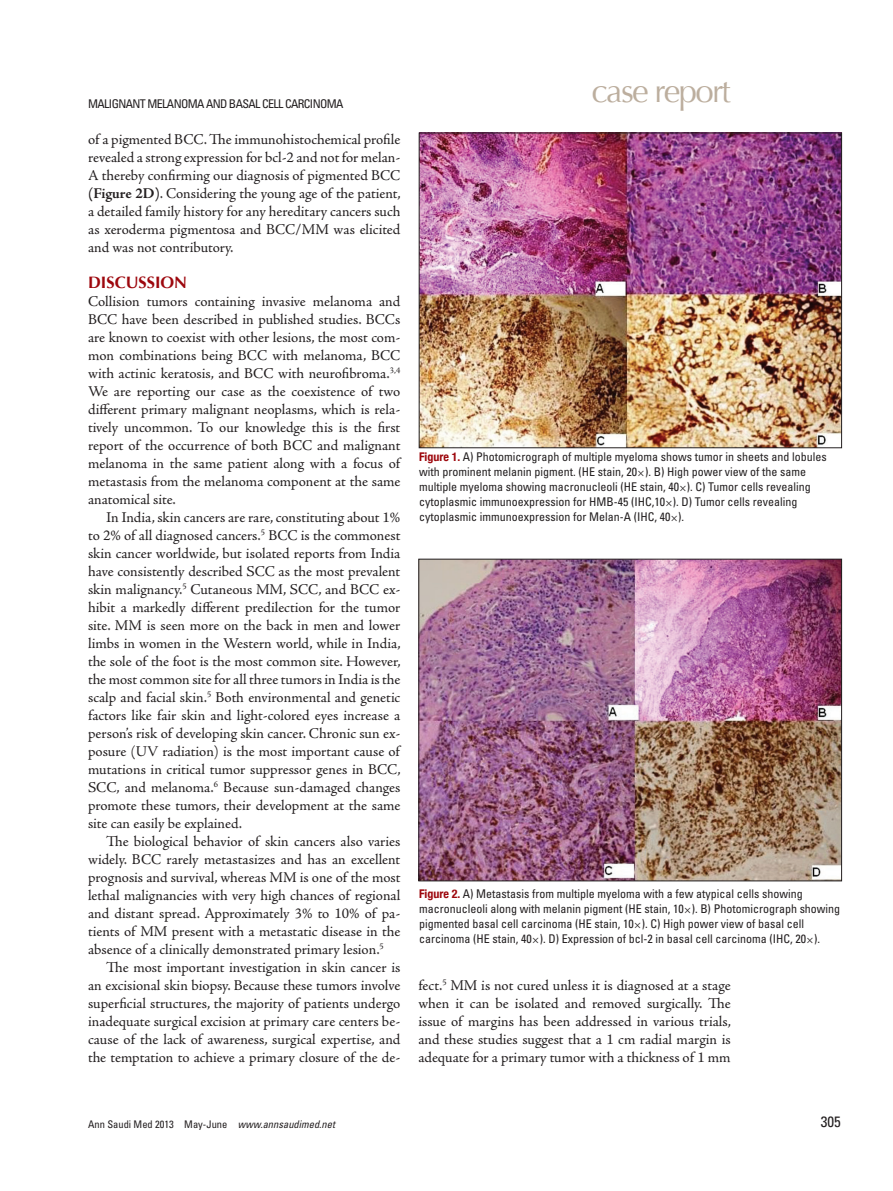
<style>
.page{position:relative;width:893px;height:1191px;background:#fff}
.page>*{position:absolute;margin:0;border:0;box-sizing:border-box;transform-origin:0 0}
.t1{font:33px "Optima";letter-spacing:-.05em;color:#bcae9e}
.t2{font:700 16.5px "Optima";color:#9d070d}
.t3{font:15px/18px "Adobe Jenson Pro";letter-spacing:-.005em;color:#231f20;text-align:justify}
.t4{font:condensed 15px "Univers LT Std";color:#231f20}
.t5{font:condensed 12px/15px "Univers LT Std";color:#231f20}
.t6{font:condensed 12px "Univers LT Std";letter-spacing:-.05em;color:#231f20}
.t7{font:condensed 10.5px "Univers LT Std";color:#231f20}
.s1{font-weight:700}
.s2{font-family:"Helvetica Neue";font-weight:700;color:#9d070d}
.s3{font-family:"Adobe Jenson Pro";font-stretch:normal}
.s4{font-style:italic}
</style>
<div class="page">
<img style="left:421px;top:135px;width:419px;height:311px">
<div style="left:419px;top:133px;width:423px;height:315px;border:1px solid #231f20"></div>
<img style="left:420px;top:561px;width:420px;height:318px">
<div style="left:418px;top:559px;width:424px;height:322px;border:1px solid #231f20"></div>
<p class="t6" style="left:88px;top:96px;width:248px">malignant m elanoma and basal cell carcinoma</p>
<p class="t3" style="left:88px;top:131px;width:314px">of a pigmented BCC. The immunohistochemical profile revealed a strong expression for bcl-2 and not for melan-A thereby confirming our diagnosis of pigmented BCC <span class="s1">(Figure 2D)</span>. Considering the young age of the patient, a detailed family history for any hereditary cancers such as xeroderma pigmentosa and BCC/MM was elicited and was not contributory.</p>
<p class="t2" style="left:88px;top:273px;width:101px">DISCUSSION</p>
<p class="t3" style="left:88px;top:293px;width:314px">Collision tumors containing invasive melanoma and BCC have been described in published studies. BCCs are known to coexist with other lesions, the most com&shy;mon combinations being BCC with melanoma, BCC with actinic keratosis, and BCC with neurofibroma.<sup>3,4<br></sup>We are reporting our case as the coexistence of two different primary malignant neoplasms, which is rela&shy;tively uncommon. To our knowledge this is the first report of the occurrence of both BCC and malignant melanoma in the same patient along with a focus of metastasis from the melanoma component at the same anatomical site.</p>
<p class="t3" style="left:88px;top:509px;width:314px;text-indent:18px">In India, skin cancers are rare, constituting about 1% to 2% of all diagnosed cancers.<sup>5</sup> BCC is the commonest skin cancer worldwide, but isolated reports from India have consistently described SCC as the most prevalent skin malignancy.<sup>5</sup> Cutaneous MM, SCC, and BCC ex&shy;hibit a markedly different predilection for the tumor site. MM is seen more on the back in men and lower limbs in women in the Western world, while in India, the sole of the foot is the most common site. However, the most common site for all three tumors in India is the scalp and facial skin.<sup>5</sup> Both environmental and genetic factors like fair skin and light-colored eyes increase a person’s risk of developing skin cancer. Chronic sun ex&shy;posure (UV radiation) is the most important cause of mutations in critical tumor suppressor genes in BCC, SCC, and melanoma.<sup>6</sup> Because sun-damaged changes promote these tumors, their development at the same site can easily be explained.</p>
<p class="t3" style="left:88px;top:833px;width:314px;text-indent:18px">The biological behavior of skin cancers also varies widely. BCC rarely metastasizes and has an excellent prognosis and survival, whereas MM is one of the most lethal malignancies with very high chances of regional and distant spread. Approximately 3% to 10% of pa&shy;tients of MM present with a metastatic disease in the absence of a clinically demonstrated primary lesion.<sup>5</sup></p>
<p class="t3" style="left:88px;top:959px;width:314px;text-indent:18px">The most important investigation in skin cancer is an excisional skin biopsy. Because these tumors involve superficial structures, the majority of patients undergo inadequate surgical excision at primary care centers be&shy;cause of the lack of awareness, surgical expertise, and the temptation to achieve a primary closure of the de-</p>
<h1 class="t1" style="left:591px;top:71px;width:141px">case report</h1>
<p class="t5" style="left:419px;top:449px;width:409px"><span class="s2">Figure 1.</span> A) Photomicrograph of multiple myeloma shows tumor in sheets and lobules with prominent melanin pigment. (HE stain, 20<span class="s3">×</span>). B) High power view of the same multiple myeloma showing macronucleoli (HE stain, 40<span class="s3">×</span>). C) Tumor cells revealing cytoplasmic immunoexpression for HMB-45 (I HC,10<span class="s3">×</span>). D) Tumor cells revealing cytoplasmic immunoexpression for Melan-A (I HC, 40<span class="s3">×</span>).</p>
<p class="t5" style="left:419px;top:886px;width:423px"><span class="s2">Figure 2.</span> A) Metastasis from multiple myeloma with a few atypical cells showing macronucleoli along with melanin pigment (HE stain, 10<span class="s3">×</span>). B) Photomicrograph showing pigmented basal cell carcinoma (HE stain, 10<span class="s3">×</span>). C) High power view of basal cell carcinoma (HE stain, 40<span class="s3">×</span>). D) Expression of bcl-2 in basal cell carcinoma (I HC, 20<span class="s3">×</span>).</p>
<p class="t3" style="left:418px;top:977px;width:314px">fect.<sup>5</sup> MM is not cured unless it is diagnosed at a stage when it can be isolated and removed surgically. The issue of margins has been addressed in various trials, and these studies suggest that a 1 cm radial margin is adequate for a primary tumor with a thickness of 1 mm</p>
<p class="t7" style="left:88px;top:1118px;width:248px">Ann Saudi Med 2013 May-June <span class="s4">www.annsaudimed.net</span></p>
<p class="t4" style="left:821px;top:1111px;width:21px">305</p>
</div>
